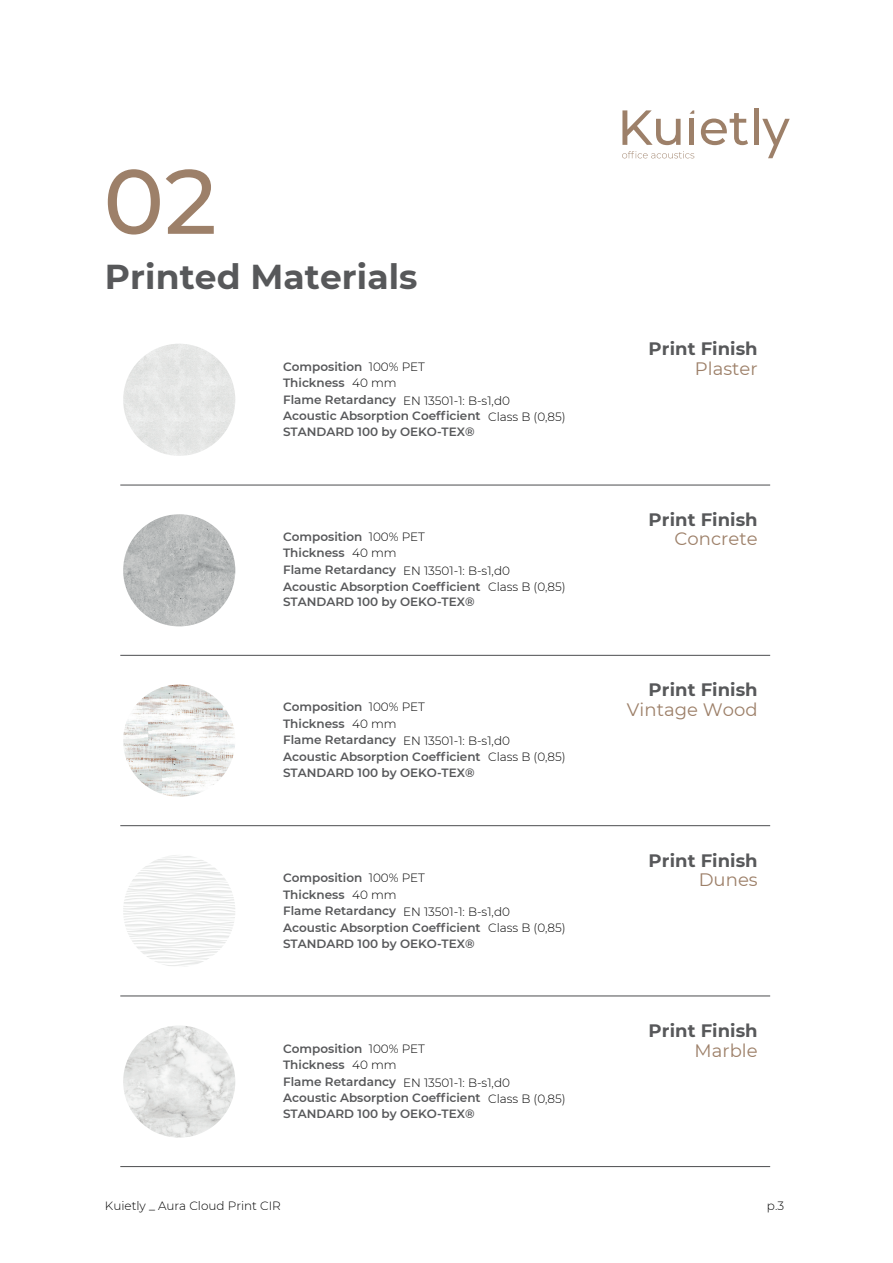
<style>
.page{position:relative;width:893px;height:1263px;background:#fff}
.page>*{position:absolute;margin:0;border:0;box-sizing:border-box;transform-origin:0 0}
.t1{font:500 91.2px "Montserrat";color:#9d8069}
.t2{font:700 34.5px "Montserrat";letter-spacing:.005em;color:#57585a}
.t3{font:700 18px "Montserrat";letter-spacing:.005em;color:#57585a}
.t4{font:18px "Montserrat";letter-spacing:.005em;color:#9d8069}
.t5{font:600 12px/16.4px "Montserrat";color:#57585a}
.t6{font:300 12px "Montserrat";color:#000001}
.s1{font-weight:300;color:#000001}
</style>
<div class="page">
<svg style="left:622px;top:151px;width:72px;height:7px"></svg>
<svg style="left:622px;top:110px;width:59px;height:35px"></svg>
<hr style="left:690px;top:119px;width:4px;height:26px;background:#9d8069">
<svg style="left:690px;top:110px;width:4px;height:4px"></svg>
<svg style="left:701px;top:113px;width:47px;height:32px"></svg>
<hr style="left:754px;top:108px;width:4px;height:37px;background:#9d8069">
<svg style="left:762px;top:119px;width:28px;height:39px"></svg>
<hr style="left:120px;top:1166px;width:650px;height:1px;background:#57585a">
<hr style="left:120px;top:484px;width:650px;height:2px;background:#57585a">
<hr style="left:120px;top:655px;width:650px;height:1px;background:#57585a">
<hr style="left:120px;top:825px;width:650px;height:1px;background:#57585a">
<hr style="left:120px;top:995px;width:650px;height:1px;background:#57585a">
<div style="left:123px;top:344px;width:112px;height:112px;background:#e6e7e6;border-radius:56px"></div>
<img style="left:123px;top:514px;width:112px;height:112px;border-radius:56px">
<img style="left:123px;top:684px;width:112px;height:113px;border-radius:56px">
<img style="left:123px;top:1026px;width:112px;height:112px">
<h1 class="t1" style="left:103px;top:138px;width:115px">02</h1>
<h2 class="t2" style="left:105px;top:252px;width:314px">Printed Materials</h2>
<p class="t5" style="left:283px;top:358px;width:143px">Composition <span class="s1">100% PET</span></p>
<p class="t5" style="left:283px;top:374px;width:115px">Thickness <span class="s1">40 mm</span></p>
<p class="t6" style="left:403px;top:392px;width:108px">EN 13501-1: B-s1,d0</p>
<p class="t6" style="left:488px;top:408px;width:79px">Class B (0,85)</p>
<p class="t5" style="left:283px;top:391px;width:115px">Flame Retardancy</p>
<p class="t5" style="left:283px;top:407px;width:199px">Acoustic Absorption Coefficient</p>
<p class="t5" style="left:283px;top:423px;width:193px">STANDARD 100 by OEKO-TEX®</p>
<p class="t5" style="left:283px;top:528px;width:143px">Composition <span class="s1">100% PET</span></p>
<p class="t5" style="left:283px;top:544px;width:115px">Thickness <span class="s1">40 mm</span></p>
<p class="t6" style="left:403px;top:562px;width:108px">EN 13501-1: B-s1,d0</p>
<p class="t6" style="left:488px;top:578px;width:79px">Class B (0,85)</p>
<p class="t5" style="left:283px;top:561px;width:199px">Flame Retardancy<br>Acoustic Absorption Coefficient<br>STANDARD 100 by OEKO-TEX®</p>
<p class="t5" style="left:283px;top:698px;width:143px">Composition <span class="s1">100% PET</span></p>
<p class="t5" style="left:283px;top:715px;width:115px">Thickness <span class="s1">40 mm</span></p>
<p class="t6" style="left:403px;top:733px;width:108px">EN 13501-1: B-s1,d0</p>
<p class="t6" style="left:488px;top:749px;width:79px">Class B (0,85)</p>
<p class="t5" style="left:283px;top:731px;width:199px">Flame Retardancy<br>Acoustic Absorption Coefficient<br>STANDARD 100 by OEKO-TEX®</p>
<p class="t5" style="left:283px;top:869px;width:143px">Composition <span class="s1">100% PET</span></p>
<p class="t5" style="left:283px;top:885px;width:115px">Thickness <span class="s1">40 mm</span></p>
<p class="t6" style="left:403px;top:903px;width:108px">EN 13501-1: B-s1,d0</p>
<p class="t6" style="left:488px;top:919px;width:79px">Class B (0,85)</p>
<p class="t5" style="left:283px;top:902px;width:199px">Flame Retardancy<br>Acoustic Absorption Coefficient<br>STANDARD 100 by OEKO-TEX®</p>
<p class="t5" style="left:283px;top:1040px;width:143px">Composition <span class="s1">100% PET</span></p>
<p class="t5" style="left:283px;top:1056px;width:115px">Thickness <span class="s1">40 mm</span></p>
<p class="t6" style="left:403px;top:1074px;width:108px">EN 13501-1: B-s1,d0</p>
<p class="t6" style="left:488px;top:1090px;width:79px">Class B (0,85)</p>
<p class="t5" style="left:283px;top:1073px;width:199px">Flame Retardancy<br>Acoustic Absorption Coefficient<br>STANDARD 100 by OEKO-TEX®</p>
<h3 class="t3" style="left:649px;top:336px;width:111px">Print Finish</h3>
<h3 class="t4" style="left:695px;top:356px;width:64px">Plaster</h3>
<h3 class="t3" style="left:649px;top:506px;width:111px">Print Finish</h3>
<h3 class="t4" style="left:674px;top:527px;width:85px">Concrete</h3>
<h3 class="t3" style="left:649px;top:677px;width:111px">Print Finish</h3>
<h3 class="t4" style="left:627px;top:697px;width:132px">Vintage Wood</h3>
<h3 class="t3" style="left:649px;top:847px;width:111px">Print Finish</h3>
<h3 class="t4" style="left:699px;top:867px;width:61px">Dunes</h3>
<h3 class="t3" style="left:649px;top:1018px;width:111px">Print Finish</h3>
<h3 class="t4" style="left:694px;top:1038px;width:65px">Marble</h3>
<p class="t6" style="left:105px;top:1198px;width:177px">Kuietly _ Aura Cloud Print CIR</p>
<p class="t6" style="left:767px;top:1198px;width:19px">p.3</p>
</div>
